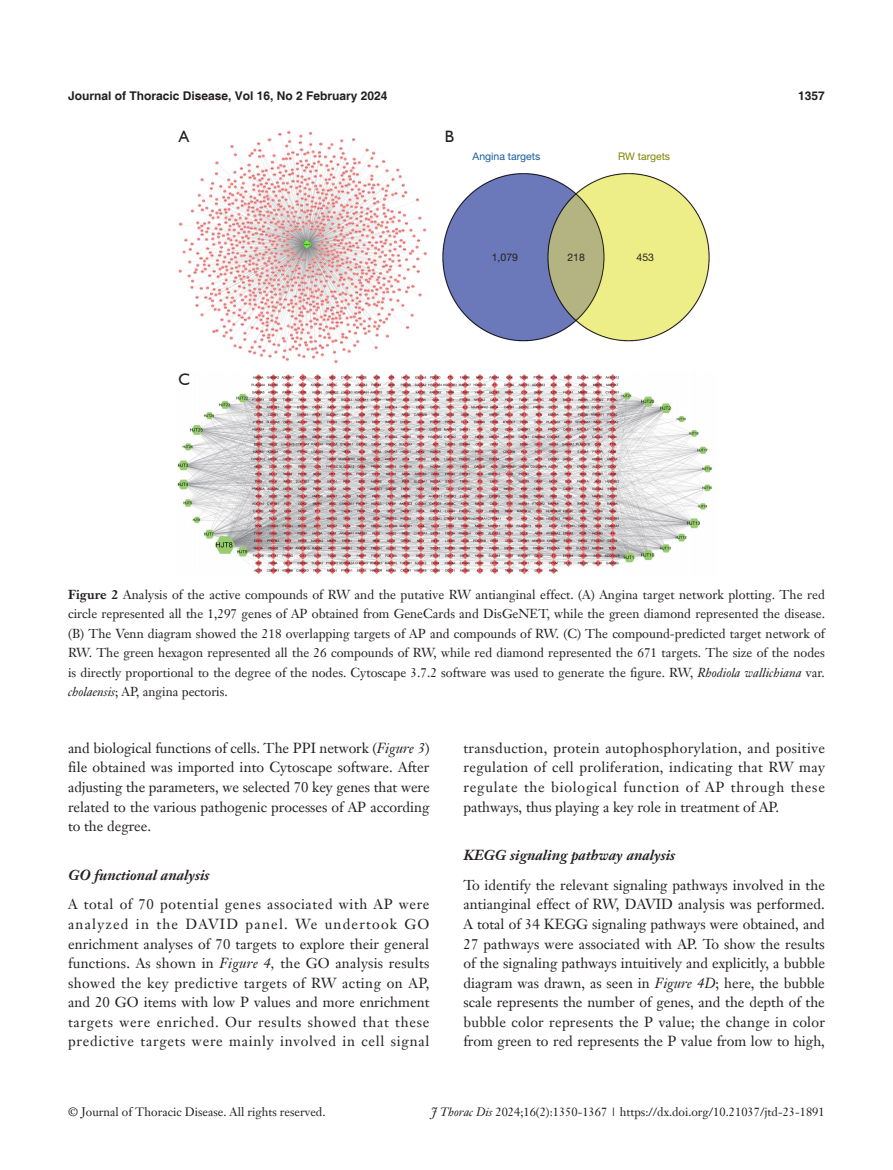
<style>
.page{position:relative;width:893px;height:1170px;background:#fff}
.page>*{position:absolute;margin:0;border:0;box-sizing:border-box;transform-origin:0 0}
.Cite{font:16.5px "Humanist 521 BT";color:#231f20}
.t1{font:14.25px/19.5px "Janson Text LT";color:#231f20;text-align:justify}
._2ji-6_5{font:italic 700 14.25px "Janson Text LT";color:#231f20}
.tuzhu{font:12.75px/19.5px "Janson Text LT";color:#231f20;text-align:justify}
.t2{font:12px "Janson Text LT";color:#231f20}
.t3{font:700 12px "Helvetica";color:#231f20}
.t4{font:10.5px "Helvetica Neue LT Pro";color:#175d9e}
.t5{font:10.5px "Helvetica Neue LT Pro";color:#231f20}
.t6{font:10.5px "Helvetica Neue LT Pro";color:#818600}
.s1{font-weight:700}
.s2{font-style:italic}
</style>
<div class="page">
<img style="left:178px;top:130px;width:249px;height:234px">
<img style="left:177px;top:374px;width:536px;height:200px">
<img style="left:442px;top:173px;width:268px;height:169px">
<div style="left:176px;top:128px;width:17px;height:17px;background:#fff"></div>
<div style="left:176px;top:371px;width:17px;height:17px;background:#fff"></div>
<p class="t3" style="left:68px;top:88px;width:321px">Journal of Thoracic Disease, Vol 16, No 2 February 2024</p>
<p class="t3" style="left:798px;top:88px;width:28px">1357</p>
<p class="Cite" style="left:179px;top:126px;width:12px">A</p>
<p class="Cite" style="left:445px;top:126px;width:11px">B</p>
<p class="t4" style="left:473px;top:149px;width:69px">Angina targets</p>
<p class="t6" style="left:618px;top:149px;width:54px">RW targets</p>
<p class="t5" style="left:492px;top:251px;width:28px">1,079</p>
<p class="t5" style="left:567px;top:251px;width:19px">218</p>
<p class="t5" style="left:636px;top:251px;width:19px">453</p>
<p class="Cite" style="left:178px;top:369px;width:13px">C</p>
<p class="tuzhu" style="left:68px;top:584px;width:758px"><span class="s1">Figure 2</span> Analysis of the active compounds of RW and the putative RW antianginal effect. (A) Angina target network plotting. The red circle represented all the 1,297 genes of AP obtained from GeneCards and DisGeNET, while the green diamond represented the disease. (B) The Venn diagram showed the 218 overlapping targets of AP and compounds of RW. (C) The compound-predicted target network of RW. The green hexagon represented all the 26 compounds of RW, while red diamond represented the 671 targets. The size of the nodes is directly proportional to the degree of the nodes. Cytoscape 3.7.2 software was used to generate the figure. RW, <span class="s2">Rhodiola wallichiana</span> var. <span class="s2">cholaensis</span>; AP, angina pectoris.</p>
<p class="t1" style="left:68px;top:738px;width:363px">and biological functions of cells. The PPI network (<span class="s2">Figure 3</span>) file obtained was imported into Cytoscape software. After adjusting the parameters, we selected 70 key genes that were related to the various pathogenic processes of AP according to the degree.</p>
<p class="_2ji-6_5" style="left:68px;top:865px;width:143px">GO functional analysis</p>
<p class="t1" style="left:68px;top:894px;width:363px">A total of 70 potential genes associated with AP were analyzed in the DAVID panel. We undertook GO enrichment analyses of 70 targets to explore their general functions. As shown in <span class="s2">Figure 4,</span> the GO analysis results showed the key predictive targets of RW acting on AP, and 20 GO items with low P values and more enrichment targets were enriched. Our results showed that these predictive targets were mainly involved in cell signal</p>
<p class="t1" style="left:463px;top:738px;width:363px">transduction, protein autophosphorylation, and positive regulation of cell proliferation, indicating that RW may regulate the biological function of AP through these pathways, thus playing a key role in treatment of AP.</p>
<p class="_2ji-6_5" style="left:463px;top:846px;width:213px">KEGG signaling pathway analysis</p>
<p class="t1" style="left:463px;top:874px;width:363px">To identify the relevant signaling pathways involved in the antianginal effect of RW, DAVID analysis was performed.<br>A total of 34 KEGG signaling pathways were obtained, and 27 pathways were associated with AP. To show the results of the signaling pathways intuitively and explicitly, a bubble diagram was drawn, as seen in <span class="s2">Figure 4D</span>; here, the bubble scale represents the number of genes, and the depth of the bubble color represents the P value; the change in color from green to red represents the P value from low to high,</p>
<p class="t2" style="left:68px;top:1104px;width:259px">© Journal of Thoracic Disease. All rights reserved.</p>
<p class="t2" style="left:431px;top:1104px;width:395px"><span class="s2">J Thorac Dis</span> 2024;16(2):1350-1367 | https://dx.doi.org/10.21037/jtd-23-1891</p>
</div>
